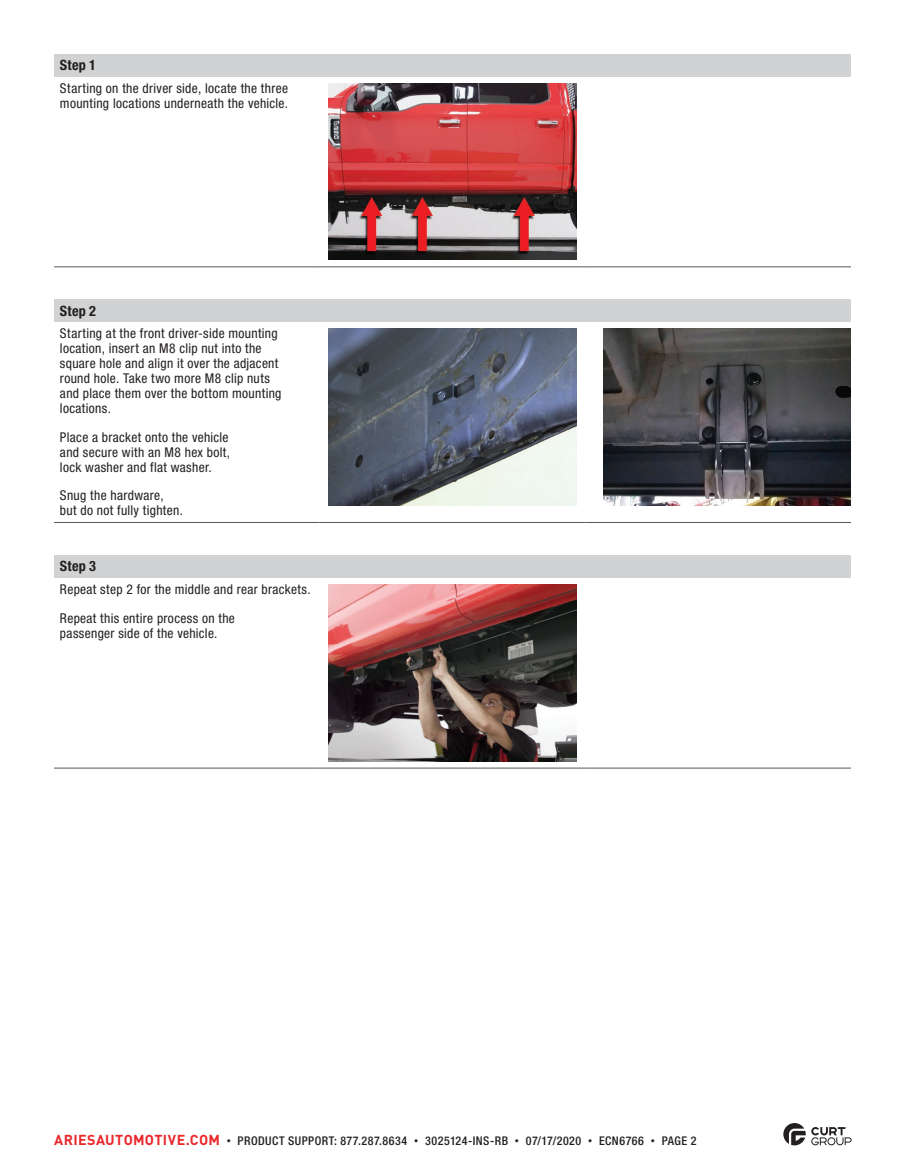
<style>
.page{position:relative;width:905px;height:1175px;background:#fff}
.page>*{position:absolute;margin:0;border:0;box-sizing:border-box;transform-origin:0 0}
.t1{font:700 condensed 14.25px "Helvetica Neue LT Std";letter-spacing:.015em;color:#231f20}
.t2{font:condensed 13.5px/15px "Helvetica Neue LT Std";letter-spacing:.025em;color:#231f20}
.t3{font:500 condensed 12px "Helvetica Neue LT Std";letter-spacing:.04em;color:#231f20}
.s1{font-family:"DINOT";font-weight:700;font-stretch:normal;font-size:14.25px;color:#e9282d}
.s2{font-family:"DINOT";font-weight:400;font-stretch:normal;font-size:9px}
</style>
<div class="page">
<svg style="left:783px;top:1123px;width:68px;height:22px"></svg>
<div style="left:54px;top:54px;width:796px;height:22px;background:#d1d2d4"></div>
<hr style="left:54px;top:266px;width:266px;height:1px;background:#57585a">
<hr style="left:320px;top:266px;width:265px;height:1px;background:#57585a">
<hr style="left:585px;top:266px;width:265px;height:1px;background:#57585a">
<img style="left:329px;top:83px;width:247px;height:177px">
<div style="left:54px;top:300px;width:796px;height:22px;background:#d1d2d4"></div>
<hr style="left:54px;top:522px;width:266px;height:1px;background:#57585a">
<hr style="left:320px;top:522px;width:265px;height:1px;background:#57585a">
<hr style="left:585px;top:522px;width:265px;height:1px;background:#57585a">
<img style="left:329px;top:329px;width:247px;height:176px">
<img style="left:603px;top:329px;width:247px;height:176px">
<div style="left:54px;top:555px;width:796px;height:22px;background:#d1d2d4"></div>
<hr style="left:54px;top:767px;width:266px;height:1px;background:#57585a">
<hr style="left:320px;top:767px;width:265px;height:1px;background:#57585a">
<hr style="left:585px;top:767px;width:265px;height:1px;background:#57585a">
<img style="left:329px;top:584px;width:247px;height:177px">
<p class="t1" style="left:60px;top:56px;width:38px">Step 1</p>
<p class="t2" style="left:60px;top:80px;width:230px">Starting on the driver side, locate the three mounting locations underneath the vehicle.</p>
<p class="t1" style="left:60px;top:302px;width:38px">Step 2</p>
<p class="t2" style="left:60px;top:326px;width:223px">Starting at the front driver-side mounting location, insert an M8 clip nut into the square hole and align it over the adjacent round hole. Take two more M8 clip nuts and place them over the bottom mounting locations.</p>
<p class="t2" style="left:60px;top:429px;width:171px;text-align:justify">Place a bracket onto the vehicle and secure with an M8 hex bolt, lock washer and flat washer.</p>
<p class="t2" style="left:60px;top:488px;width:124px">Snug the hardware, but do not fully tighten.</p>
<p class="t1" style="left:60px;top:557px;width:38px">Step 3</p>
<p class="t2" style="left:60px;top:575px;width:252px;line-height:28.5px">Repeat step 2 for the middle and rear brackets.<br>Repeat this entire process on the</p>
<p class="t2" style="left:60px;top:625px;width:159px">passenger side of the vehicle.</p>
<p class="t3" style="left:54px;top:1133px;width:643px"><span class="s1">ARIESAUTOMOTIVE.COM</span> <span class="s2">•</span> PRODUCT SUPPORT: 877.287.8634 <span class="s2">•</span> 3025124-INS-RB <span class="s2">•</span> 07/17/2020 <span class="s2">•</span> ECN6766 <span class="s2">•</span> PAGE 2</p>
</div>
